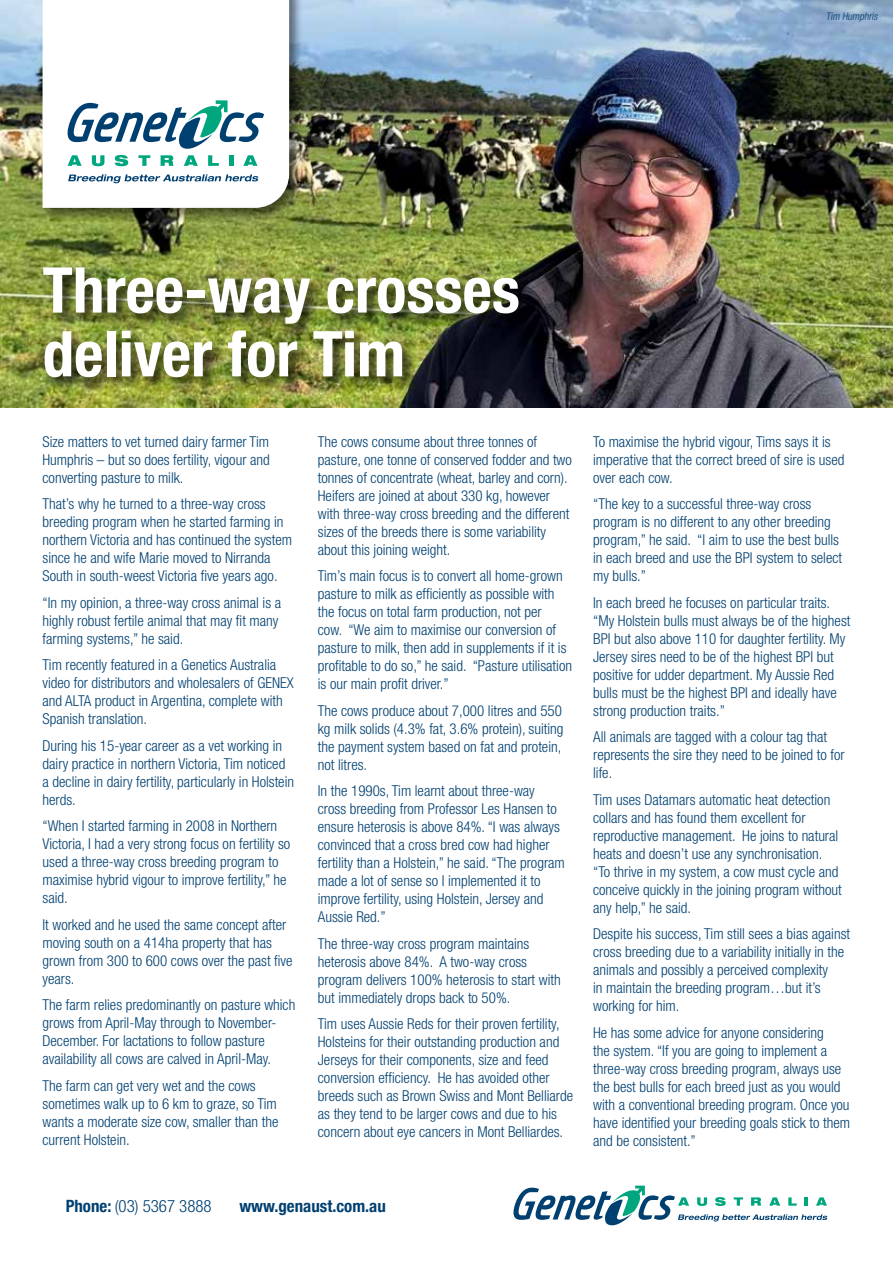
<style>
.page{position:relative;width:893px;height:1263px;background:#fff}
.page>*{position:absolute;margin:0;border:0;box-sizing:border-box;transform-origin:0 0}
.t1{font:700 condensed 63.3px/63.8px "Helvetica Neue LT Std";color:#fff}
.t2{font:300 condensed 16.95px "Helvetica Neue LT Std";color:#004071}
.t3{font:700 condensed 16.95px "Helvetica Neue";color:#004071}
.t4{font:300 condensed 15px/18px "Helvetica Neue LT Std";color:#004071}
.t5{font:italic 300 condensed 10.5px "Helvetica Neue LT Std";color:#004071}
.s1{font-family:"Helvetica Neue";font-weight:700}
</style>
<div class="page">
<img style="left:0;top:0;width:893px;height:408px">
<div style="left:41px;top:265px;width:493px;height:128px;background:#000;opacity:.75"></div>
<div style="left:40px;top:0;width:263px;height:222px;background:#000;opacity:.5"></div>
<svg style="left:43px;top:0;width:246px;height:208px"></svg>
<svg style="left:68px;top:174px;width:190px;height:9px"></svg>
<svg style="left:67px;top:100px;width:197px;height:66px"></svg>
<svg style="left:513px;top:1185px;width:314px;height:41px"></svg>
<p class="t5" style="left:826px;top:11px;width:55px">Tim Humphris</p>
<h1 class="t1" style="left:43px;top:257px;width:479px">Three-way crosses deliver for Tim</h1>
<p class="t4" style="left:43px;top:432px;width:229px;text-align:justify">Size matters to vet turned dairy farmer Tim Humphris – but so does fertility, vigour and converting pasture to milk.</p>
<p class="t4" style="left:43px;top:495px;width:251px">That’s why he turned to a three-way cross breeding program when he started farming in northern Victoria and has continued the system since he and wife Marie moved to Nirranda South in south-weest Victoria five years ago.</p>
<p class="t4" style="left:43px;top:593px;width:240px">“In my opinion, a three-way cross animal is a highly robust fertile animal that may fit many farming systems,” he said.</p>
<p class="t4" style="left:43px;top:656px;width:253px">Tim recently featured in a Genetics Australia video for distributors and wholesalers of GENEX and ALTA product in Argentina, complete with Spanish translation.</p>
<p class="t4" style="left:43px;top:736px;width:253px">During his 15-year career as a vet working in dairy practice in northern Victoria, Tim noticed a decline in dairy fertility, particularly in Holstein herds.</p>
<p class="t4" style="left:43px;top:817px;width:249px">“When I started farming in 2008 in Northern Victoria, I had a very strong focus on fertility so used a three-way cross breeding program to maximise hybrid vigour to improve fertility,” he said.</p>
<p class="t4" style="left:43px;top:915px;width:252px">It worked and he used the same concept after moving south on a 414ha property that has grown from 300 to 600 cows over the past five years.</p>
<p class="t4" style="left:43px;top:996px;width:254px">The farm relies predominantly on pasture which grows from April-May through to November-December. For lactations to follow pasture availability all cows are calved in April-May.</p>
<p class="t4" style="left:43px;top:1076px;width:237px">The farm can get very wet and the cows sometimes walk up to 6 km to graze, so Tim wants a moderate size cow, smaller than the current Holstein.</p>
<p class="t4" style="left:318px;top:432px;width:256px">The cows consume about three tonnes of pasture, one tonne of conserved fodder and two tonnes of concentrate (wheat, barley and corn).<br>Heifers are joined at about 330 kg, however with three-way cross breeding and the different sizes of the breeds there is some variability about this joining weight.</p>
<p class="t4" style="left:318px;top:567px;width:256px">Tim’s main focus is to convert all home-grown pasture to milk as efficiently as possible with the focus on total farm production, not per<br>cow. “We aim to maximise our conversion of pasture to milk, then add in supplements if it is profitable to do so,” he said. “Pasture utilisation is our main profit driver.”</p>
<p class="t4" style="left:318px;top:701px;width:247px">The cows produce about 7,000 litres and 550 kg milk solids (4.3% fat, 3.6% protein), suiting the payment system based on fat and protein, not litres.</p>
<p class="t4" style="left:318px;top:782px;width:249px">In the 1990s, Tim learnt about three-way cross breeding from Professor Les Hansen to ensure heterosis is above 84%. “I was always convinced that a cross bred cow had higher fertility than a Holstein,” he said. “The program made a lot of sense so I implemented it to improve fertility, using Holstein, Jersey and Aussie Red.”</p>
<p class="t4" style="left:318px;top:934px;width:244px">The three-way cross program maintains heterosis above 84%. A two-way cross program delivers 100% heterosis to start with but immediately drops back to 50%.</p>
<p class="t4" style="left:318px;top:1015px;width:257px">Tim uses Aussie Reds for their proven fertility, Holsteins for their outstanding production and Jerseys for their components, size and feed conversion efficiency. He has avoided other breeds such as Brown Swiss and Mont Belliarde as they tend to be larger cows and due to his concern about eye cancers in Mont Belliardes.</p>
<p class="t4" style="left:593px;top:432px;width:253px">To maximise the hybrid vigour, Tims says it is imperative that the correct breed of sire is used over each cow.</p>
<p class="t4" style="left:593px;top:495px;width:250px">“The key to a successful three-way cross program is no different to any other breeding program,” he said. “I aim to use the best bulls in each breed and use the BPI system to select my bulls.”</p>
<p class="t4" style="left:593px;top:593px;width:259px">In each breed he focuses on particular traits. “My Holstein bulls must always be of the highest BPI but also above 110 for daughter fertility. My Jersey sires need to be of the highest BPI but positive for udder department. My Aussie Red bulls must be the highest BPI and ideally have strong production traits.”</p>
<p class="t4" style="left:593px;top:728px;width:253px">All animals are tagged with a colour tag that represents the sire they need to be joined to for life.</p>
<p class="t4" style="left:593px;top:790px;width:250px">Tim uses Datamars automatic heat detection collars and has found them excellent for reproductive management. He joins to natural heats and doesn’t use any synchronisation. “To thrive in my system, a cow must cycle and conceive quickly in the joining program without any help,” he said.</p>
<p class="t4" style="left:593px;top:925px;width:258px">Despite his success, Tim still sees a bias against cross breeding due to a variability initially in the animals and possibly a perceived complexity<br>in maintain the breeding program…but it’s working for him.</p>
<p class="t4" style="left:593px;top:1023px;width:259px">He has some advice for anyone considering<br>the system. “If you are going to implement a three-way cross breeding program, always use the best bulls for each breed just as you would with a conventional breeding program. Once you have identified your breeding goals stick to them and be consistent.”</p>
<p class="t2" style="left:66px;top:1197px;width:148px"><span class="s1">Phone:</span> (03) 5367 3888</p>
<p class="t3" style="left:239px;top:1192px;width:148px">www.genaust.com.au</p>
</div>
